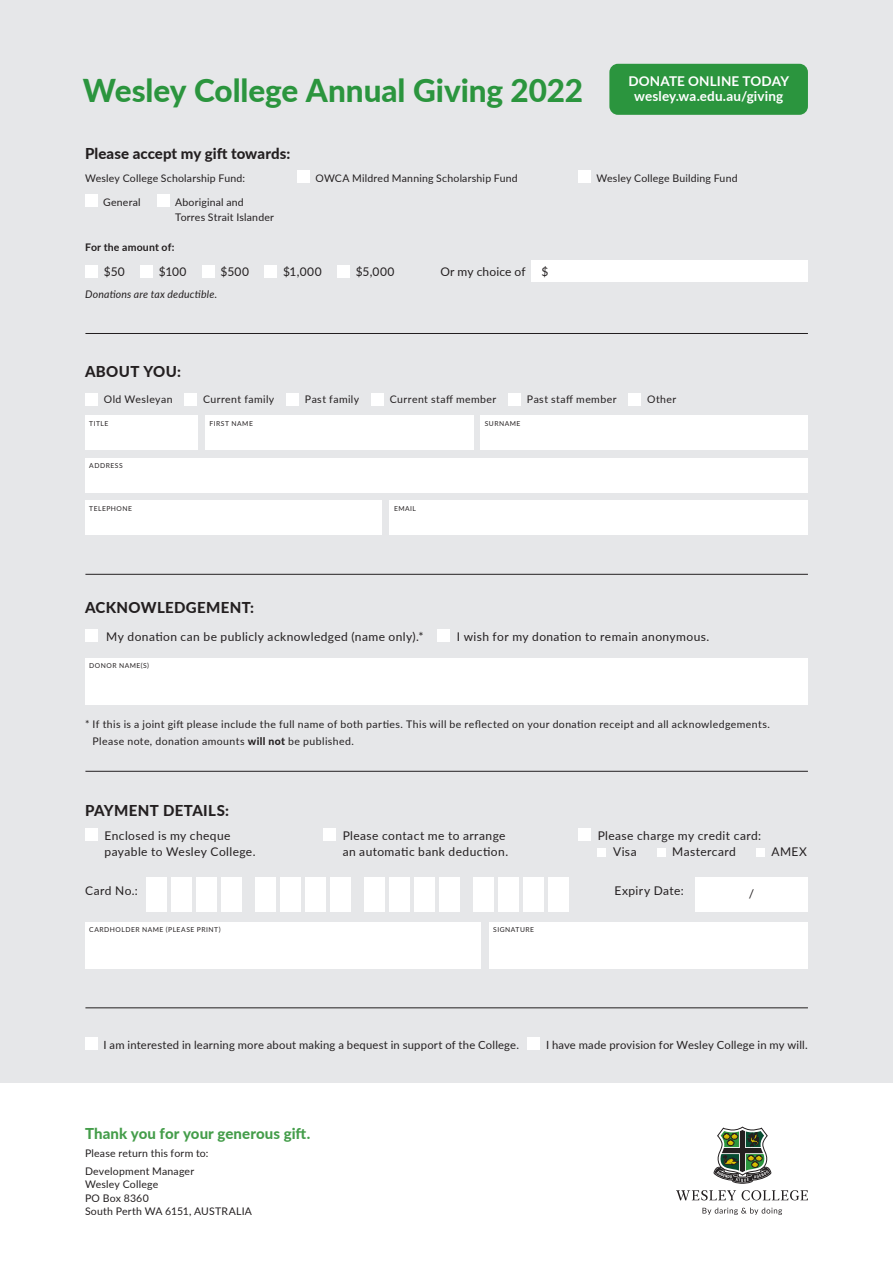
<style>
.page{position:relative;width:893px;height:1263px;background:#fff}
.page>*{position:absolute;margin:0;border:0;box-sizing:border-box;transform-origin:0 0}
.t1{font:800 31.5px "Lato";letter-spacing:-.005em;color:#2b953e}
.FLYSHEET_Subheading{font:800 15px "Lato";letter-spacing:.015em;color:#231f20}
.FLYSHEET_Subheading-2{font:800 15px "Lato";letter-spacing:.005em;color:#449d4a}
.t2{font:700 13.5px/15px "Lato";letter-spacing:.01em;color:#fff;text-align:center}
.FLYSHEET_Subheading-3{font:12px/16.5px "Lato";letter-spacing:.035em;color:#231f20}
.FLYSHEET_Subheading-4{font:12px "Lato";letter-spacing:.01em;color:#231f20}
.FLYSHEET_Subheading-5{font:11.25px "Lato";letter-spacing:.015em;color:#231f20}
.FLYSHEET_Subheading-6{font:10.5px/13.5px "Lato";letter-spacing:.03em;color:#231f20}
.FLYSHEET_Subheading-7{font:italic 10.5px "Lato";letter-spacing:.02em;color:#231f20}
.FLYSHEET_Subheading-8{font:700 10.5px "Lato";letter-spacing:.02em;color:#231f20}
.FLYSHEET_Form_Filler{font:6.75px "Lato";letter-spacing:.075em;color:#231f20}
.s1{font-weight:800}
</style>
<div class="page">
<div style="left:0;top:0;width:893px;height:1082px;background:#e6e7e9"></div>
<div style="left:85px;top:1037px;width:13px;height:13px;background:#fff"></div>
<div style="left:527px;top:1037px;width:13px;height:13px;background:#fff"></div>
<div style="left:85px;top:393px;width:13px;height:13px;background:#fff"></div>
<div style="left:184px;top:393px;width:13px;height:13px;background:#fff"></div>
<div style="left:286px;top:393px;width:13px;height:13px;background:#fff"></div>
<div style="left:371px;top:393px;width:13px;height:13px;background:#fff"></div>
<div style="left:508px;top:393px;width:13px;height:13px;background:#fff"></div>
<div style="left:628px;top:393px;width:13px;height:13px;background:#fff"></div>
<div style="left:85px;top:416px;width:113px;height:34px;background:#fff"></div>
<div style="left:205px;top:416px;width:268px;height:34px;background:#fff"></div>
<div style="left:480px;top:416px;width:328px;height:34px;background:#fff"></div>
<div style="left:85px;top:458px;width:723px;height:34px;background:#fff"></div>
<div style="left:390px;top:501px;width:418px;height:34px;background:#fff"></div>
<div style="left:85px;top:501px;width:296px;height:34px;background:#fff"></div>
<div style="left:85px;top:828px;width:13px;height:13px;background:#fff"></div>
<div style="left:323px;top:828px;width:13px;height:13px;background:#fff"></div>
<div style="left:147px;top:877px;width:20px;height:34px;background:#fff"></div>
<div style="left:256px;top:877px;width:20px;height:34px;background:#fff"></div>
<div style="left:365px;top:877px;width:20px;height:34px;background:#fff"></div>
<div style="left:473px;top:877px;width:21px;height:34px;background:#fff"></div>
<div style="left:172px;top:877px;width:20px;height:34px;background:#fff"></div>
<div style="left:281px;top:877px;width:20px;height:34px;background:#fff"></div>
<div style="left:389px;top:877px;width:21px;height:34px;background:#fff"></div>
<div style="left:498px;top:877px;width:21px;height:34px;background:#fff"></div>
<div style="left:196px;top:877px;width:21px;height:34px;background:#fff"></div>
<div style="left:305px;top:877px;width:21px;height:34px;background:#fff"></div>
<div style="left:414px;top:877px;width:21px;height:34px;background:#fff"></div>
<div style="left:523px;top:877px;width:20px;height:34px;background:#fff"></div>
<div style="left:221px;top:877px;width:21px;height:34px;background:#fff"></div>
<div style="left:330px;top:877px;width:21px;height:34px;background:#fff"></div>
<div style="left:439px;top:877px;width:20px;height:34px;background:#fff"></div>
<div style="left:548px;top:877px;width:20px;height:34px;background:#fff"></div>
<div style="left:695px;top:877px;width:113px;height:34px;background:#fff"></div>
<div style="left:85px;top:922px;width:395px;height:47px;background:#fff"></div>
<div style="left:85px;top:658px;width:723px;height:46px;background:#fff"></div>
<div style="left:489px;top:922px;width:319px;height:47px;background:#fff"></div>
<hr style="left:85px;top:333px;width:723px;height:1px;background:#231f20">
<hr style="left:85px;top:574px;width:723px;height:1px;background:#231f20">
<hr style="left:85px;top:771px;width:723px;height:1px;background:#231f20">
<hr style="left:85px;top:1007px;width:723px;height:1px;background:#231f20">
<div style="left:85px;top:629px;width:13px;height:13px;background:#fff"></div>
<div style="left:437px;top:629px;width:13px;height:13px;background:#fff"></div>
<div style="left:609px;top:64px;width:199px;height:51px;background:#2b953e;border-radius:9px"></div>
<div style="left:578px;top:828px;width:13px;height:13px;background:#fff"></div>
<div style="left:598px;top:848px;width:8px;height:8px;background:#fff"></div>
<div style="left:657px;top:848px;width:8px;height:8px;background:#fff"></div>
<div style="left:756px;top:848px;width:9px;height:8px;background:#fff"></div>
<div style="left:85px;top:195px;width:13px;height:12px;background:#fff"></div>
<div style="left:157px;top:195px;width:13px;height:12px;background:#fff"></div>
<div style="left:297px;top:171px;width:13px;height:12px;background:#fff"></div>
<div style="left:578px;top:171px;width:13px;height:12px;background:#fff"></div>
<div style="left:85px;top:265px;width:13px;height:13px;background:#fff"></div>
<div style="left:140px;top:265px;width:13px;height:13px;background:#fff"></div>
<div style="left:202px;top:265px;width:13px;height:13px;background:#fff"></div>
<div style="left:264px;top:265px;width:13px;height:13px;background:#fff"></div>
<div style="left:337px;top:265px;width:13px;height:13px;background:#fff"></div>
<div style="left:532px;top:261px;width:276px;height:21px;background:#fff"></div>
<svg style="left:714px;top:1127px;width:57px;height:57px"></svg>
<svg style="left:702px;top:1207px;width:80px;height:8px"></svg>
<svg style="left:676px;top:1190px;width:60px;height:10px"></svg>
<svg style="left:742px;top:1190px;width:66px;height:10px"></svg>
<p class="t1" style="left:83px;top:67px;width:502px">Wesley College Annual Giving 2022</p>
<p class="t2" style="left:628px;top:73px;width:162px">DONATE ONLINE TODAY wesley.wa.edu.au/giving</p>
<p class="FLYSHEET_Subheading" style="left:85px;top:142px;width:207px">Please accept my gift towards:</p>
<p class="FLYSHEET_Subheading-6" style="left:85px;top:171px;width:162px">Wesley College Scholarship Fund:</p>
<p class="FLYSHEET_Subheading-6" style="left:103px;top:195px;width:39px">General</p>
<p class="FLYSHEET_Subheading-6" style="left:175px;top:194px;width:101px;line-height:15px">Aboriginal and<br>Torres Strait Islander</p>
<p class="FLYSHEET_Subheading-6" style="left:316px;top:171px;width:204px">OWCA Mildred Manning Scholarship Fund</p>
<p class="FLYSHEET_Subheading-6" style="left:596px;top:171px;width:143px">Wesley College Building Fund</p>
<p class="FLYSHEET_Subheading-8" style="left:85px;top:240px;width:91px">For the amount of:</p>
<p class="FLYSHEET_Subheading-3" style="left:104px;top:263px;width:22px">$50</p>
<p class="FLYSHEET_Subheading-3" style="left:159px;top:263px;width:29px">$100</p>
<p class="FLYSHEET_Subheading-3" style="left:221px;top:263px;width:30px">$500</p>
<p class="FLYSHEET_Subheading-3" style="left:283px;top:263px;width:40px">$1,000</p>
<p class="FLYSHEET_Subheading-3" style="left:356px;top:263px;width:40px">$5,000</p>
<p class="FLYSHEET_Subheading-4" style="left:440px;top:263px;width:87px">Or my choice of</p>
<p class="FLYSHEET_Subheading-3" style="left:542px;top:263px;width:8px">$</p>
<p class="FLYSHEET_Subheading-7" style="left:85px;top:287px;width:134px">Donations are tax deductible.</p>
<p class="FLYSHEET_Subheading" style="left:85px;top:361px;width:98px">ABOUT YOU:</p>
<p class="FLYSHEET_Subheading-6" style="left:104px;top:392px;width:70px">Old Wesleyan</p>
<p class="FLYSHEET_Subheading-6" style="left:203px;top:392px;width:73px">Current family</p>
<p class="FLYSHEET_Subheading-6" style="left:305px;top:392px;width:56px">Past family</p>
<p class="FLYSHEET_Subheading-6" style="left:390px;top:392px;width:108px">Current staff member</p>
<p class="FLYSHEET_Subheading-6" style="left:527px;top:392px;width:91px">Past staff member</p>
<p class="FLYSHEET_Subheading-6" style="left:647px;top:392px;width:31px">Other</p>
<p class="FLYSHEET_Form_Filler" style="left:89px;top:418px;width:21px">TITLE</p>
<p class="FLYSHEET_Form_Filler" style="left:209px;top:418px;width:45px">FIRST NAME</p>
<p class="FLYSHEET_Form_Filler" style="left:485px;top:418px;width:37px">SURNAME</p>
<p class="FLYSHEET_Form_Filler" style="left:89px;top:461px;width:35px">ADDRESS</p>
<p class="FLYSHEET_Form_Filler" style="left:89px;top:503px;width:44px">TELEPHONE</p>
<p class="FLYSHEET_Form_Filler" style="left:394px;top:503px;width:24px">EMAIL</p>
<p class="FLYSHEET_Subheading" style="left:85px;top:596px;width:170px">ACKNOWLEDGEMENT:</p>
<p class="FLYSHEET_Subheading-3" style="left:106px;top:628px;width:319px">My donation can be publicly acknowledged (name only).*</p>
<p class="FLYSHEET_Subheading-3" style="left:457px;top:628px;width:254px">I wish for my donation to remain anonymous.</p>
<p class="FLYSHEET_Form_Filler" style="left:89px;top:660px;width:61px">DONOR NAME(S)</p>
<p class="FLYSHEET_Subheading-6" style="left:93px;top:715px;width:679px;line-height:16.5px;text-indent:-8px">* If this is a joint gift please include the full name of both parties. This will be reflected on your donation receipt and all acknowledgements.<br>Please note, donation amounts <span class="s1">will not</span> be published.</p>
<p class="FLYSHEET_Subheading" style="left:85px;top:799px;width:146px">PAYMENT DETAILS:</p>
<p class="FLYSHEET_Subheading-3" style="left:105px;top:827px;width:152px">Enclosed is my cheque payable to Wesley College.</p>
<p class="FLYSHEET_Subheading-3" style="left:343px;top:827px;width:167px">Please contact me to arrange an automatic bank deduction.</p>
<p class="FLYSHEET_Subheading-3" style="left:613px;top:827px;width:150px;text-indent:-15px">Please charge my credit card:<br>Visa</p>
<p class="FLYSHEET_Subheading-3" style="left:672px;top:843px;width:65px">Mastercard</p>
<p class="FLYSHEET_Subheading-3" style="left:771px;top:843px;width:37px">AMEX</p>
<p class="FLYSHEET_Subheading-3" style="left:85px;top:882px;width:54px">Card No.:</p>
<p class="FLYSHEET_Subheading-3" style="left:614px;top:882px;width:71px">Expiry Date:</p>
<p class="FLYSHEET_Subheading-3" style="left:749px;top:885px;width:7px">/</p>
<p class="FLYSHEET_Form_Filler" style="left:89px;top:925px;width:133px">CARDHOLDER NAME (PLEASE PRINT)</p>
<p class="FLYSHEET_Form_Filler" style="left:493px;top:925px;width:42px">SIGNATURE</p>
<p class="FLYSHEET_Subheading-5" style="left:104px;top:1036px;width:417px">I am interested in learning more about making a bequest in support of the College.</p>
<p class="FLYSHEET_Subheading-5" style="left:546px;top:1036px;width:263px">I have made provision for Wesley College in my will.</p>
<p class="FLYSHEET_Subheading-2" style="left:85px;top:1122px;width:227px">Thank you for your generous gift.</p>
<p class="FLYSHEET_Subheading-6" style="left:85px;top:1146px;width:125px">Please return this form to:</p>
<p class="FLYSHEET_Subheading-6" style="left:85px;top:1163px;width:168px">Development Manager<br>Wesley College<br>PO Box 8360<br>South Perth WA 6151, AUSTRALIA</p>
</div>
